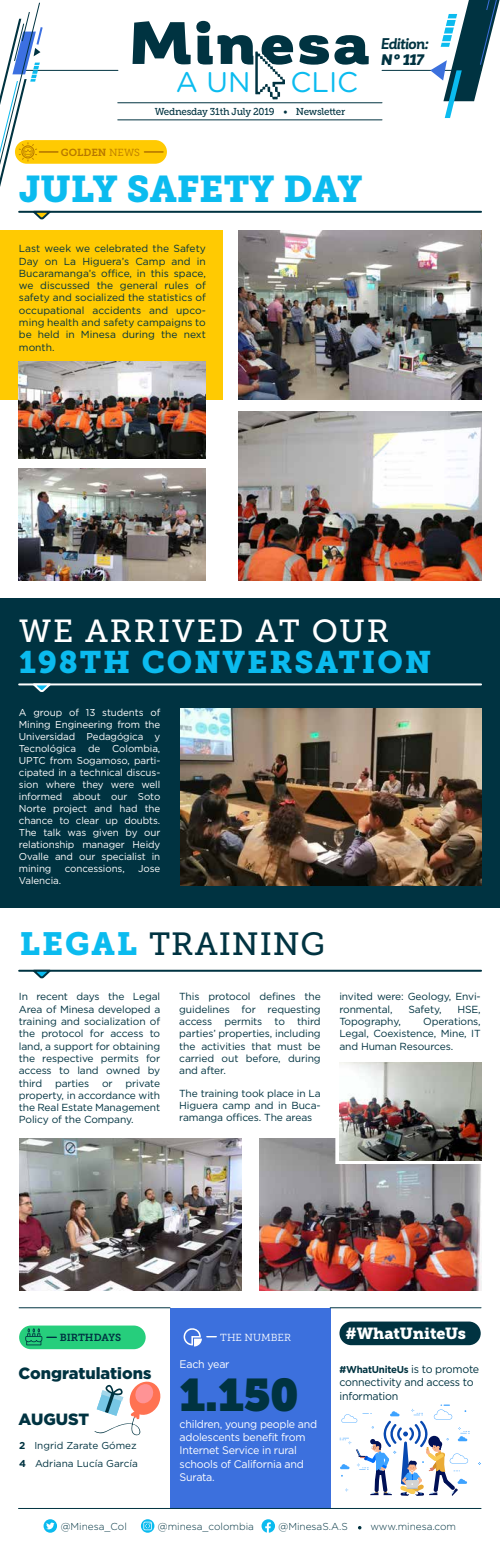
<style>
.page{position:relative;width:500px;height:1547px;background:#fff}
.page>*{position:absolute;margin:0;border:0;box-sizing:border-box;transform-origin:0 0}
.t1{font:900 58.9px "Corporative";letter-spacing:.02em;color:#003341;scale:1.1 1}
.t2{font:45.2px "Museo Slab";color:#003341}
.t3{font:37px "Museo Slab 900";color:#0bbbef}
.t4{font:32px "Museo Slab 500";letter-spacing:.03em;color:#003341}
.t5{font:31.8px "Museo Slab 500";letter-spacing:.06em;color:#fff}
.t6{font:31px "Museo Slab 900";letter-spacing:.06em;color:#0bbbef}
.t7{font:28.4px "Gotham Rounded";color:#0bbbef}
.t8{font:900 16.3px "Gotham";color:#003341}
.t9{font:16px "Museo Slab 900";letter-spacing:-.005em;color:#fff}
.t10{font:italic 700 15.3px "Corporative";letter-spacing:-.04em;color:#003341}
.t11{font:italic 900 15px "Corporative Alt";color:#003341}
.t12{font:11px/13.2px "Gotham";letter-spacing:-.025em;color:#fff}
.t13{font:11px/13.2px "Gotham";letter-spacing:-.025em;color:#003341}
.t14{font:10.2px/12.3px "Gotham";letter-spacing:-.01em;color:#003341;text-align:justify}
.t15{font:10.2px "Museo Slab 700";color:#b77800}
.t16{font:10.2px "Museo Slab 700";color:#003341}
.t17{font:10.2px "Museo Slab 300";color:#fff}
.t18{font:10px/12px "Gotham";letter-spacing:-.01em;color:#fff;text-align:justify}
.t19{font:300 10px "Gotham";color:#003341}
.t20{font:10px/18px "Gotham";color:#003341}
.t21{font:10px "Museo Slab 500";letter-spacing:-.025em;color:#003341}
.t22{font:700 10px "Gotham";letter-spacing:-.025em;color:#003341}
.s1{font-family:"Museo Slab 300"}
.s2{font-family:"Museo Slab 900";color:#0bbbef}
.s3{font-weight:700}
.s4{font-weight:400;font-size:11px}
</style>
<div class="page">
<div style="left:0;top:230px;width:223px;height:170px;background:#ffca02"></div>
<div style="left:170px;top:1308px;width:160px;height:200px;background:#3c70dd"></div>
<div style="left:0;top:598px;width:500px;height:309px;background:#003341"></div>
<hr style="left:19px;top:211px;width:462px;height:2px;background:#003341">
<img style="left:19px;top:362px;width:187px;height:97px">
<img style="left:180px;top:709px;width:301px;height:177px">
<img style="left:19px;top:469px;width:187px;height:112px">
<img style="left:238px;top:230px;width:243px;height:170px">
<img style="left:238px;top:411px;width:243px;height:170px">
<hr style="left:330px;top:1307px;width:151px;height:1px;background:#003341">
<hr style="left:19px;top:1307px;width:151px;height:1px;background:#003341">
<hr style="left:18px;top:1508px;width:463px;height:1px;background:#003341">
<div style="left:19px;top:1325px;width:127px;height:24px;background:#26ce7c;border-radius:12px"></div>
<svg style="left:94px;top:1381px;width:67px;height:54px"></svg>
<svg style="left:25px;top:1328px;width:32px;height:17px"></svg>
<div style="left:339px;top:1321px;width:142px;height:24px;background:#003341;border-radius:12px"></div>
<svg style="left:183px;top:1328px;width:34px;height:18px"></svg>
<hr style="left:19px;top:970px;width:462px;height:2px;background:#003341">
<svg style="left:31px;top:969px;width:24px;height:10px"></svg>
<hr style="left:19px;top:683px;width:462px;height:2px;background:#fff">
<svg style="left:31px;top:683px;width:24px;height:9px"></svg>
<img style="left:20px;top:1138px;width:221px;height:152px">
<img style="left:260px;top:1138px;width:221px;height:152px">
<svg style="left:331px;top:1113px;width:151px;height:55px"></svg>
<img style="left:340px;top:1062px;width:141px;height:98px">
<div style="left:15px;top:140px;width:152px;height:24px;background:#ffca02;border-radius:12px"></div>
<svg style="left:144px;top:151px;width:20px;height:2px"></svg>
<svg style="left:340px;top:1405px;width:130px;height:91px"></svg>
<svg style="left:44px;top:1519px;width:13px;height:13px"></svg>
<svg style="left:262px;top:1519px;width:13px;height:13px"></svg>
<svg style="left:141px;top:1519px;width:13px;height:13px"></svg>
<svg style="left:255px;top:51px;width:30px;height:49px"></svg>
<hr style="left:118px;top:103px;width:264px;height:1px;background:#003341">
<hr style="left:118px;top:120px;width:264px;height:1px;background:#003341">
<hr style="left:382px;top:70px;width:99px;height:1px;background:#003341">
<hr style="left:19px;top:70px;width:99px;height:1px;background:#003341">
<svg style="left:430px;top:0;width:70px;height:118px"></svg>
<svg style="left:0;top:2px;width:59px;height:218px"></svg>
<h1 class="t1" style="left:127px;top:10px;width:222px">Minesa</h1>
<h3 class="t7" style="left:176px;top:63px;width:76px">A UN</h3>
<h3 class="t7" style="left:291px;top:63px;width:69px">CLIC</h3>
<p class="t15" style="left:61px;top:147px;width:81px">GOLDEN <span class="s1">NEWS</span></p>
<p class="t21" style="left:155px;top:106px;width:192px">Wednesday 31th July 2019 • Newsletter</p>
<h3 class="t3" style="left:19px;top:167px;width:345px">JULY SAFETY DAY</h3>
<h3 class="t10" style="left:381px;top:36px;width:50px">Edition:</h3>
<h3 class="t11" style="left:381px;top:52px;width:44px">Nº 117</h3>
<p class="t14" style="left:19px;top:242px;width:188px">Last week we celebrated the Safety Day on La Higuera’s Camp and in Bucaramanga’s office, in this space, we discussed the general rules of safety and socialized the statistics of occupational accidents and upco&shy;ming health and safety campaigns to be held in Minesa during the next month.</p>
<h3 class="t5" style="left:19px;top:614px;width:372px">WE ARRIVED AT OUR</h3>
<h3 class="t6" style="left:19px;top:644px;width:414px">198TH CONVERSATION</h3>
<p class="t18" style="left:19px;top:706px;width:143px">A group of 13 students of Mining Engineering from the Universidad Pedagógica y Tecnológica de Colombia, UPTC from Sogamoso, parti&shy;cipated in a technical discus&shy;sion where they were well informed about our Soto Norte project and had the chance to clear up doubts.<br>The talk was given by our relationship manager Heidy Ovalle and our specialist in mining</p>
<p class="t18" style="left:65px;top:862px;width:61px">concessions,</p>
<p class="t18" style="left:138px;top:862px;width:24px">Jose</p>
<p class="t18" style="left:19px;top:874px;width:44px">Valencia.</p>
<h3 class="t4" style="left:20px;top:926px;width:307px"><span class="s2">LEGAL</span> TRAINING</h3>
<p class="t14" style="left:19px;top:990px;width:143px">In recent days the Legal Area of Minesa developed a training and socialization of the protocol for access to land, a support for obtaining the respective permits for access to land owned by third</p>
<p class="t14" style="left:19px;top:1076px;width:143px;text-indent:107px">private property, in accordance with the Real Estate Management Policy of the Company.</p>
<p class="t14" style="left:55px;top:1076px;width:36px">parties</p>
<p class="t14" style="left:102px;top:1076px;width:12px">or</p>
<p class="t14" style="left:179px;top:990px;width:143px">This protocol defines the guidelines for requesting access permits to third parties’ properties, including the activities that must be carried out before, during and after.</p>
<p class="t14" style="left:179px;top:1086px;width:143px">The training took place in La Higuera camp and in Buca&shy;ramanga offices. The areas</p>
<p class="t14" style="left:339px;top:990px;width:143px">invited were: Geology, Envi&shy;ronmental,</p>
<p class="t14" style="left:408px;top:1003px;width:35px">Safety,</p>
<p class="t14" style="left:457px;top:1003px;width:25px">HSE,</p>
<p class="t14" style="left:339px;top:1015px;width:63px">Topography,</p>
<p class="t14" style="left:339px;top:1015px;width:143px;text-indent:84px">Operations, Legal, Coexistence, Mine, IT and Human Resources.</p>
<p class="t16" style="left:60px;top:1332px;width:63px">BIRTHDAYS</p>
<h3 class="t8" style="left:19px;top:1364px;width:134px">Congratulations</h3>
<h3 class="t8" style="left:19px;top:1410px;width:72px">AUGUST</h3>
<p class="t20" style="left:19px;top:1436px;width:120px"><span class="s3">2</span> Ingrid Zarate Gómez<br><span class="s3">4</span> Adriana Lucía García</p>
<p class="t17" style="left:220px;top:1331px;width:72px">THE NUMBER</p>
<h2 class="t2" style="left:180px;top:1368px;width:121px">1.150</h2>
<p class="t12" style="left:180px;top:1417px;width:139px">children, young people and adolescents benefit from<br>Internet Service in rural schools of California and<br>Surata.</p>
<p class="t12" style="left:180px;top:1357px;width:51px">Each year</p>
<h3 class="t9" style="left:345px;top:1323px;width:122px">#WhatUniteUs</h3>
<p class="t22" style="left:340px;top:1364px;width:141px">#WhatUniteUs <span class="s4">is to promote</span></p>
<p class="t13" style="left:340px;top:1376px;width:136px">connectivity and access to information</p>
<p class="t19" style="left:61px;top:1521px;width:68px">@Minesa_Col</p>
<p class="t19" style="left:158px;top:1521px;width:98px">@minesa_colombia</p>
<p class="t19" style="left:279px;top:1521px;width:71px">@MinesaS.A.S</p>
<p class="t19" style="left:370px;top:1521px;width:87px">www.minesa.com</p>
</div>
